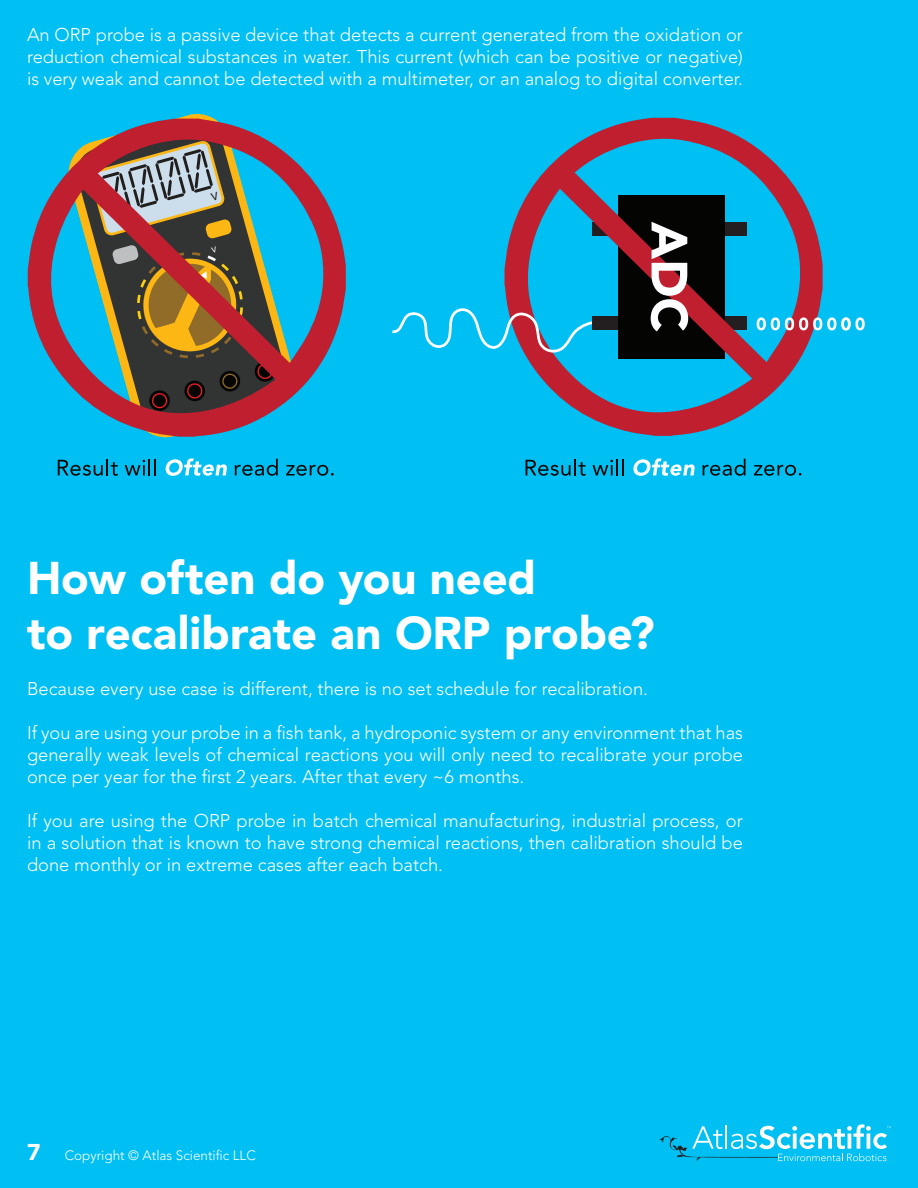
<style>
.page{position:relative;width:918px;height:1188px;background:#00bff3}
.page>*{position:absolute;margin:0;border:0;box-sizing:border-box;transform-origin:0 0}
.t1{font:64.8px "Calculator";color:#211e1e}
.t2{font:900 45.45px/54.6px "Avenir LT Pro";letter-spacing:-.005em;color:#fff}
.t3{font:300 18.3px/22px "Avenir LT Pro";color:#fff;text-align:justify}
.t4{font:300 13.5px "Avenir LT Pro";color:#fff}
.s1{font-weight:900;font-size:22.65px}
</style>
<div class="page">
<svg style="left:58px;top:459px;width:60px;height:17px"></svg>
<svg style="left:125px;top:459px;width:31px;height:16px"></svg>
<svg style="left:165px;top:458px;width:62px;height:18px"></svg>
<svg style="left:235px;top:459px;width:43px;height:17px"></svg>
<svg style="left:286px;top:465px;width:48px;height:11px"></svg>
<svg style="left:526px;top:459px;width:60px;height:17px"></svg>
<svg style="left:592px;top:459px;width:32px;height:16px"></svg>
<svg style="left:633px;top:458px;width:62px;height:18px"></svg>
<svg style="left:703px;top:459px;width:43px;height:17px"></svg>
<svg style="left:754px;top:465px;width:47px;height:11px"></svg>
<svg style="left:505px;top:118px;width:318px;height:318px"></svg>
<svg style="left:651px;top:222px;width:37px;height:109px"></svg>
<svg style="left:757px;top:317px;width:108px;height:13px"></svg>
<svg style="left:392px;top:308px;width:207px;height:45px"></svg>
<div style="left:592px;top:317px;width:26px;height:13px;background:#231f20"></div>
<svg style="left:28px;top:119px;width:318px;height:318px"></svg>
<svg style="left:660px;top:1124px;width:231px;height:37px"></svg>
<svg style="left:112px;top:245px;width:131px;height:113px"></svg>
<svg style="left:87px;top:138px;width:145px;height:101px"></svg>
<p class="t3" style="left:27px;top:24px;width:718px">An ORP probe is a passive device that detects a current generated from the oxidation or</p>
<p class="t3" style="left:27px;top:46px;width:718px">reduction chemical substances in water. This current (which can be positive or negative) is very weak and cannot be detected with a multimeter, or an analog to digital converter.</p>
<p class="t1" style="left:93px;top:160px;width:114px;rotate:-15deg">0000</p>
<p class="t2" style="left:27px;top:551px;width:629px">How often do you need<br>to recalibrate an ORP probe?</p>
<p class="t3" style="left:27px;top:678px;width:623px">Because every use case is different, there is no set schedule for recalibration.</p>
<p class="t3" style="left:27px;top:722px;width:718px">If you are using your probe in a fish tank, a hydroponic system or any environment that has generally weak levels of chemical reactions you will only need to recalibrate your probe once per year for the first 2 years. After that every ~6 months.</p>
<p class="t3" style="left:27px;top:810px;width:718px">If you are using the ORP probe in batch chemical manufacturing, industrial process, or in a solution that is known to have strong chemical reactions, then calibration should be done monthly or in extreme cases after each batch.</p>
<p class="t4" style="left:27px;top:1148px;width:230px"><span class="s1">7</span> Copyright © Atlas Scientific LLC</p>
</div>
